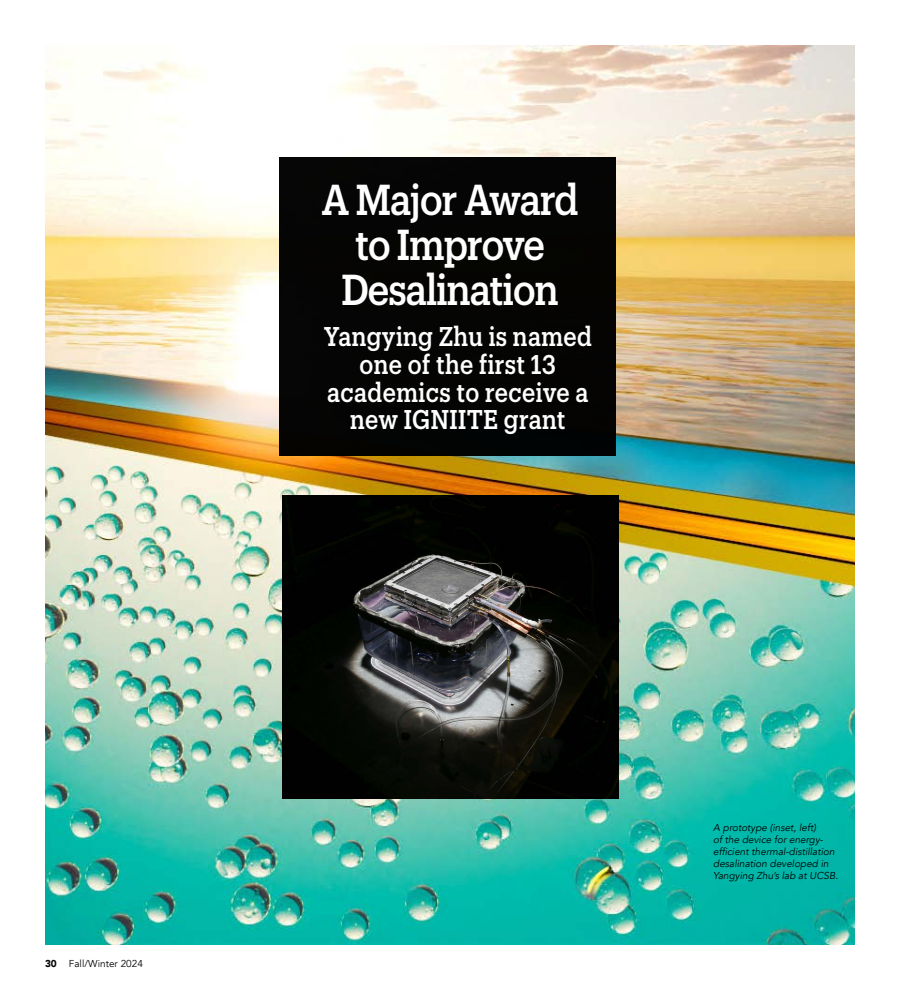
<style>
.page{position:relative;width:900px;height:990px;background:#fff}
.page>*{position:absolute;margin:0;border:0;box-sizing:border-box;transform-origin:0 0}
.t1{font:500 42.38px/45px "Produkt";letter-spacing:-.025em;color:#fff;text-align:center;scale:.88 1}
.t2{font:500 26.5px/27.8px "Produkt";letter-spacing:.015em;color:#fff;text-align:center;scale:.87 1}
.t3{font:italic 10px/12px "Avenir";color:#000}
.t4{font:10px "Avenir";color:#000}
.s1{font-weight:900}
</style>
<div class="page">
<img style="left:45px;top:45px;width:810px;height:900px">
<div style="left:279px;top:158px;width:336px;height:298px;background:#000"></div>
<img style="left:282px;top:495px;width:337px;height:303px">
<p class="t4" style="left:45px;top:958px;width:99px"><span class="s1">30</span> Fall/Winter 2024</p>
<h1 class="t1" style="left:322px;top:175px;width:293px">A Major Award to Improve<br>Desalination</h1>
<h2 class="t2" style="left:324px;top:322px;width:310px">Yangying Zhu is named one of the first 13 academics to receive a new IGNIITE grant</h2>
<p class="t3" style="left:713px;top:822px;width:126px">A prototype (inset, left)<br>of the device for energy&shy;efficient thermal-distillation desalination developed in<br>Yangying Zhu’s lab at UCSB.</p>
</div>
